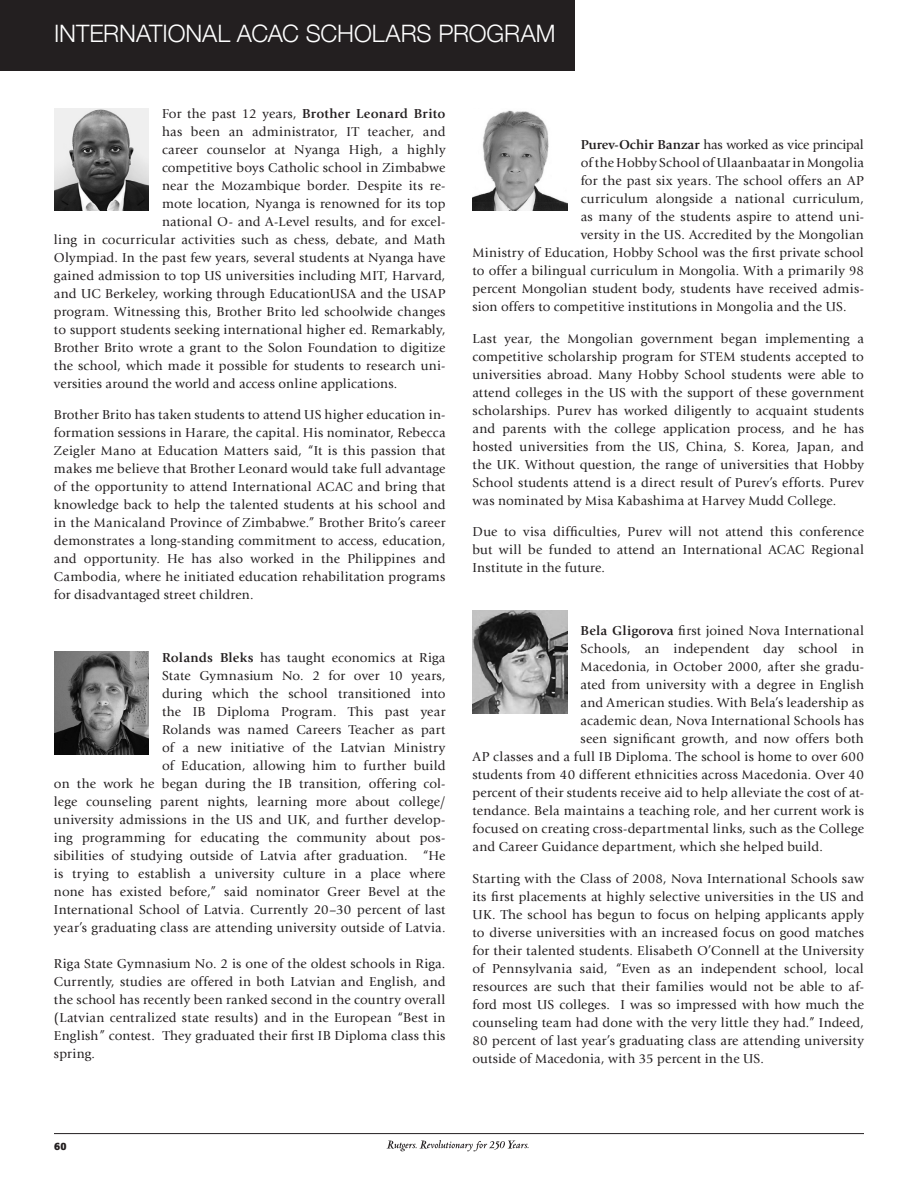
<style>
.page{position:relative;width:918px;height:1188px;background:#fff}
.page>*{position:absolute;margin:0;border:0;box-sizing:border-box;transform-origin:0 0}
.t1{font:300 24px "Helvetica Neue";letter-spacing:-.005em;color:#fff}
.t2{font:13.5px/18px "Giovanni";letter-spacing:.015em;color:#231f20;text-align:justify}
.t3{font:13.5px "Giovanni";letter-spacing:-.015em;color:#231f20}
.t4{font:700 13.5px "Giovanni";letter-spacing:.015em;color:#231f20}
.t5{font:700 10.5px "Formata BQ";color:#231f20}
.s1{font-weight:400}
.s2{font-weight:700}
</style>
<div class="page">
<hr style="left:54px;top:1133px;width:810px;height:1px;background:#231f20">
<svg style="left:387px;top:1140px;width:141px;height:11px"></svg>
<div style="left:0;top:0;width:575px;height:71px;background:#231f20"></div>
<img style="left:54px;top:108px;width:95px;height:103px">
<img style="left:54px;top:652px;width:95px;height:103px">
<img style="left:473px;top:610px;width:94px;height:103px">
<img style="left:473px;top:110px;width:94px;height:101px">
<h1 class="t1" style="left:54px;top:14px;width:503px">INTERNATIONAL ACAC SCHOLARS PROGRAM</h1>
<p class="t4" style="left:162px;top:106px;width:285px"><span class="s1">For the past 12 years,</span> Brother Leonard Brito</p>
<p class="t2" style="left:162px;top:123px;width:285px">has been an administrator, IT teacher, and</p>
<p class="t2" style="left:162px;top:141px;width:285px">career counselor at Nyanga High, a highly</p>
<p class="t2" style="left:162px;top:159px;width:285px">competitive boys Catholic school in Zimbabwe</p>
<p class="t2" style="left:162px;top:177px;width:285px">near the Mozambique border. Despite its re-</p>
<p class="t2" style="left:162px;top:195px;width:285px">mote location, Nyanga is renowned for its top</p>
<p class="t2" style="left:162px;top:213px;width:285px">national O- and A-Level results, and for excel-</p>
<p class="t2" style="left:54px;top:231px;width:393px">ling in cocurricular activities such as chess, debate, and Math</p>
<p class="t2" style="left:54px;top:249px;width:393px">Olympiad. In the past few years, several students at Nyanga have</p>
<p class="t2" style="left:54px;top:267px;width:393px">gained admission to top US universities including MIT, Harvard,</p>
<p class="t2" style="left:54px;top:285px;width:393px">and UC Berkeley, working through EducationUSA and the USAP</p>
<p class="t2" style="left:54px;top:303px;width:393px">program. Witnessing this, Brother Brito led schoolwide changes</p>
<p class="t2" style="left:54px;top:321px;width:393px">to support students seeking international higher ed. Remarkably,</p>
<p class="t2" style="left:54px;top:339px;width:393px">Brother Brito wrote a grant to the Solon Foundation to digitize</p>
<p class="t2" style="left:54px;top:357px;width:393px">the school, which made it possible for students to research uni-</p>
<p class="t2" style="left:54px;top:375px;width:345px">versities around the world and access online applications.</p>
<p class="t2" style="left:54px;top:406px;width:393px">Brother Brito has taken students to attend US higher education in&shy;formation sessions in Harare, the capital. His nominator, Rebecca Zeigler Mano at Education Matters said, “It is this passion that makes me believe that Brother Leonard would take full advantage of the opportunity to attend International ACAC and bring that knowledge back to help the talented students at his school and in the Manicaland Province of Zimbabwe.” Brother Brito’s career demonstrates a long-standing commitment to access, education, and opportunity. He has also worked in the Philippines and Cambodia, where he initiated education rehabilitation programs for disadvantaged street children.</p>
<p class="t2" style="left:54px;top:649px;width:393px;text-align:right"><span class="s2">Rolands Bleks</span> has taught economics at Riga<br>State Gymnasium No. 2 for over 10 years,<br>during which the school transitioned into<br>the IB Diploma Program. This past year<br>Rolands was named Careers Teacher as part<br>of a new initiative of the Latvian Ministry<br>of Education, allowing him to further build<br>on the work he began during the IB transition, offering col&shy;lege counseling parent nights, learning more about college/ university admissions in the US and UK, and further develop&shy;ing programming for educating the community about pos&shy;sibilities of studying outside of Latvia after graduation. “He is trying to establish a university culture in a place where none has existed before,” said nominator Greer Bevel at the International School of Latvia. Currently 20–30 percent of last year’s graduating class are attending university outside of Latvia.</p>
<p class="t2" style="left:54px;top:955px;width:393px">Riga State Gymnasium No. 2 is one of the oldest schools in Riga.<br>Currently, studies are offered in both Latvian and English, and the school has recently been ranked second in the country overall (Latvian centralized state results) and in the European “Best in English” contest. They graduated their first IB Diploma class this spring.</p>
<p class="t3" style="left:581px;top:137px;width:285px"><span class="s2">Purev-Ochir Banzar</span> has worked as vice principal</p>
<p class="t2" style="left:581px;top:154px;width:285px">of the Hobby School of Ulaanbaatar in Mongolia</p>
<p class="t2" style="left:581px;top:172px;width:285px">for the past six years. The school offers an AP</p>
<p class="t2" style="left:581px;top:190px;width:285px">curriculum alongside a national curriculum,</p>
<p class="t2" style="left:581px;top:208px;width:285px">as many of the students aspire to attend uni-</p>
<p class="t2" style="left:581px;top:226px;width:285px">versity in the US. Accredited by the Mongolian</p>
<p class="t2" style="left:473px;top:244px;width:393px">Ministry of Education, Hobby School was the first private school</p>
<p class="t2" style="left:473px;top:262px;width:393px">to offer a bilingual curriculum in Mongolia. With a primarily 98</p>
<p class="t2" style="left:473px;top:280px;width:393px">percent Mongolian student body, students have received admis-</p>
<p class="t2" style="left:473px;top:298px;width:376px">sion offers to competitive institutions in Mongolia and the US.</p>
<p class="t2" style="left:473px;top:329px;width:393px">Last year, the Mongolian government began implementing a competitive scholarship program for STEM students accepted to universities abroad. Many Hobby School students were able to attend colleges in the US with the support of these government scholarships. Purev has worked diligently to acquaint students and parents with the college application process, and he has hosted universities from the US, China, S. Korea, Japan, and the UK. Without question, the range of universities that Hobby School students attend is a direct result of Purev’s efforts. Purev was nominated by Misa Kabashima at Harvey Mudd College.</p>
<p class="t2" style="left:473px;top:523px;width:393px">Due to visa difficulties, Purev will not attend this conference but will be funded to attend an International ACAC Regional Institute in the future.</p>
<p class="t2" style="left:581px;top:622px;width:285px"><span class="s2">Bela Gligorova</span> first joined Nova International</p>
<p class="t2" style="left:581px;top:640px;width:285px">Schools, an independent day school in</p>
<p class="t2" style="left:581px;top:658px;width:285px">Macedonia, in October 2000, after she gradu-</p>
<p class="t2" style="left:581px;top:676px;width:285px">ated from university with a degree in English</p>
<p class="t2" style="left:581px;top:694px;width:285px">and American studies. With Bela’s leadership as</p>
<p class="t2" style="left:581px;top:712px;width:285px">academic dean, Nova International Schools has</p>
<p class="t2" style="left:581px;top:730px;width:285px">seen significant growth, and now offers both</p>
<p class="t2" style="left:473px;top:748px;width:393px">AP classes and a full IB Diploma. The school is home to over 600</p>
<p class="t2" style="left:473px;top:766px;width:393px">students from 40 different ethnicities across Macedonia. Over 40</p>
<p class="t2" style="left:473px;top:784px;width:393px">percent of their students receive aid to help alleviate the cost of at-</p>
<p class="t2" style="left:473px;top:802px;width:393px">tendance. Bela maintains a teaching role, and her current work is</p>
<p class="t2" style="left:473px;top:820px;width:393px">focused on creating cross-departmental links, such as the College</p>
<p class="t2" style="left:473px;top:838px;width:352px">and Career Guidance department, which she helped build.</p>
<p class="t2" style="left:473px;top:869px;width:393px">Starting with the Class of 2008, Nova International Schools saw its first placements at highly selective universities in the US and UK. The school has begun to focus on helping applicants apply to diverse universities with an increased focus on good matches for their talented students. Elisabeth O’Connell at the University of Pennsylvania said, “Even as an independent school, local resources are such that their families would not be able to af&shy;ford most US colleges. I was so impressed with how much the counseling team had done with the very little they had.” Indeed, 80 percent of last year’s graduating class are attending university outside of Macedonia, with 35 percent in the US.</p>
<p class="t5" style="left:54px;top:1140px;width:14px">60</p>
</div>
